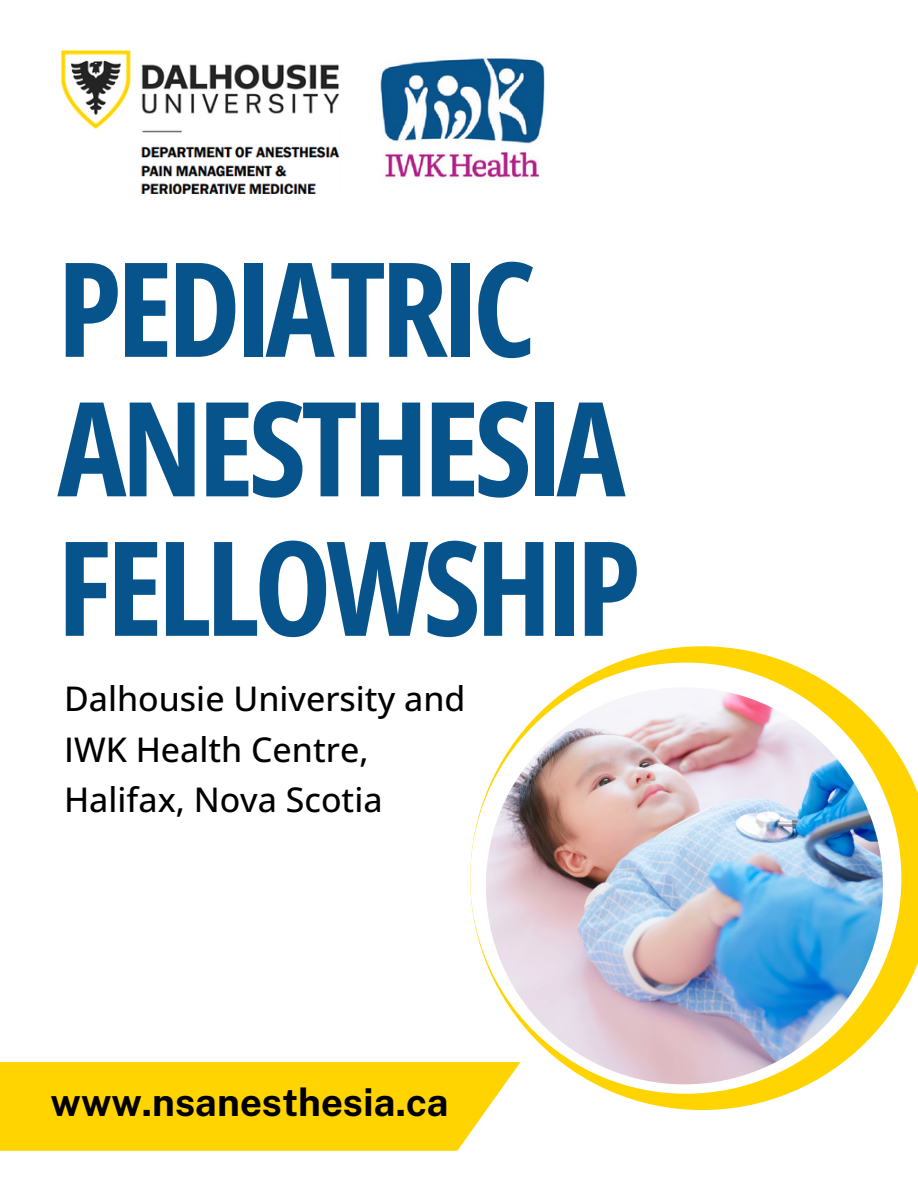
<style>
.page{position:relative;width:918px;height:1188px;background:#fff}
.page>*{position:absolute;margin:0;border:0;box-sizing:border-box;transform-origin:0 0}
.t1{font:700 131.4px/139.5px "Open Sans Condensed";letter-spacing:-.04em;color:#07538b}
.t2{font:700 38.4px "Public Sans";color:#000}
.t3{font:500 33.9px/50.7px "Open Sans";color:#000}
</style>
<div class="page">
<div style="left:0;top:1062px;width:487px;height:89px;background:#ffd400"></div>
<svg style="left:470px;top:646px;width:448px;height:464px"></svg>
<div style="left:470px;top:663px;width:431px;height:431px;background:#fff;border-radius:50%"></div>
<img style="left:486px;top:687px;width:397px;height:397px;border-radius:50%">
<img style="left:61px;top:50px;width:279px;height:79px">
<img style="left:137px;top:127px;width:203px;height:66px">
<img style="left:380px;top:58px;width:165px;height:120px">
<p class="t1" style="left:57px;top:236px;width:585px">PEDIATRIC<br>ANESTHESIA<br>FELLOWSHIP</p>
<p class="t3" style="left:64px;top:673px;width:403px">Dalhousie University and<br>IWK Health Centre,</p>
<p class="t3" style="left:64px;top:774px;width:320px">Halifax, Nova Scotia</p>
<p class="t2" style="left:51px;top:1080px;width:400px">www.nsanesthesia.ca</p>
</div>
